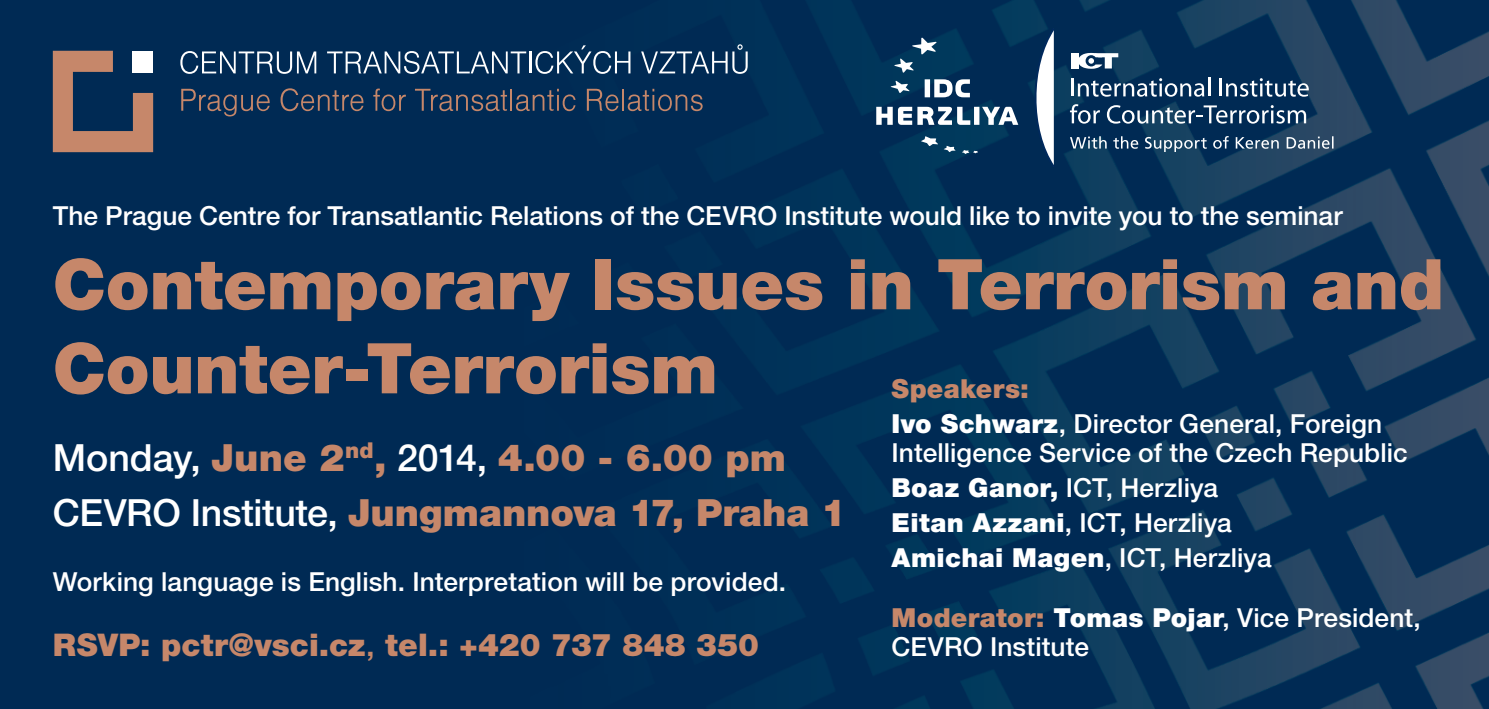
<style>
.page{position:relative;width:1489px;height:709px;background:#fff}
.page>*{position:absolute;margin:0;border:0;box-sizing:border-box;transform-origin:0 0}
.t1{font:900 70px/84px "Helvetica Neue LT Pro";letter-spacing:-.005em;color:#c6876a}
.t2{font:900 37.5px/55px "Helvetica Neue LT Pro";color:#c6876a}
.t3{font:900 31.25px "Helvetica Neue LT Pro";letter-spacing:.005em;color:#c6876a}
.t4{font:500 26.25px/35px "Helvetica Neue LT Pro";color:#fff}
.s1{font-weight:900;color:#c6876a}
.s2{font-weight:900}
.s3{font-weight:500;color:#fff}
.s4{font-weight:500}
</style>
<div class="page">
<img style="left:174px;top:0;width:1314px;height:709px">
<div style="left:0;top:0;width:174px;height:709px;background:#002a54"></div>
<svg style="left:53px;top:51px;width:100px;height:101px;background:#6c5d60"></svg>
<svg style="left:181px;top:89px;width:89px;height:27px;background:#283d58"></svg>
<svg style="left:280px;top:88px;width:83px;height:23px;background:#2c3e58"></svg>
<svg style="left:373px;top:89px;width:33px;height:22px"></svg>
<svg style="left:415px;top:89px;width:92px;height:22px;background:#2f4059"></svg>
<hr style="left:510px;top:89px;width:2px;height:22px;background:#c6876a">
<svg style="left:516px;top:89px;width:59px;height:22px"></svg>
<svg style="left:587px;top:89px;width:31px;height:22px"></svg>
<hr style="left:622px;top:89px;width:2px;height:22px;background:#c6876a">
<svg style="left:627px;top:89px;width:75px;height:22px;background:#2f4059"></svg>
<svg style="left:180px;top:51px;width:136px;height:23px;background:#405f7f"></svg>
<svg style="left:327px;top:51px;width:199px;height:23px;background:#3b5b7b"></svg>
<hr style="left:529px;top:51px;width:2px;height:22px;background:#fff">
<svg style="left:535px;top:45px;width:95px;height:29px;background:#2e5173"></svg>
<svg style="left:641px;top:44px;width:106px;height:30px;background:#2e5073"></svg>
<div style="left:132px;top:51px;width:21px;height:22px;background:#fff"></div>
<svg style="left:876px;top:79px;width:142px;height:46px"></svg>
<svg style="left:893px;top:37px;width:44px;height:36px;background:#2a5574"></svg>
<svg style="left:920px;top:136px;width:35px;height:16px"></svg>
<svg style="left:961px;top:150px;width:16px;height:4px"></svg>
<svg style="left:1029px;top:26px;width:27px;height:143px"></svg>
<svg style="left:1069px;top:136px;width:264px;height:16px;background:#40607c"></svg>
<svg style="left:1069px;top:104px;width:30px;height:20px"></svg>
<svg style="left:1106px;top:105px;width:199px;height:19px;background:#436280"></svg>
<svg style="left:1071px;top:78px;width:133px;height:19px"></svg>
<hr style="left:1207px;top:78px;width:3px;height:18px;background:#fff">
<svg style="left:1219px;top:78px;width:89px;height:19px"></svg>
<div style="left:1071px;top:53px;width:7px;height:15px;background:#fff"></div>
<svg style="left:1078px;top:53px;width:40px;height:16px"></svg>
<p class="t4" style="left:53px;top:201px;width:1291px">The Prague Centre for Transatlantic Relations of the CEVRO Institute would like to invite you to the seminar</p>
<h1 class="t1" style="left:53px;top:248px;width:1392px">Contemporary Issues in Terrorism and<br>Counter-Terrorism</h1>
<p class="t4" style="left:891px;top:374px;width:492px"><span class="s1">Speakers:<br></span><span class="s2">Ivo Schwarz</span>, Director General, Foreign</p>
<p class="t4" style="left:891px;top:437px;width:517px">Intelligence Service of the Czech Republic<br><span class="s2">Boaz Ganor,</span> ICT, Herzliya<br><span class="s2">Eitan Azzani</span>, ICT, Herzliya<br><span class="s2">Amichai Magen</span>, ICT, Herzliya</p>
<p class="t4" style="left:891px;top:605px;width:531px;line-height:28.8px"><span class="s1">Moderator:</span> <span class="s2">Tomas Pojar</span>, Vice President,<br>CEVRO Institute</p>
<h2 class="t2" style="left:53px;top:433px;width:795px"><span class="s3">Monday,</span> June 2<sup>nd</sup>, <span class="s3">2014,</span> 4.00 - 6.00 pm<br><span class="s3">CEVRO Institute,</span> Jungmannova 17, Praha 1</h2>
<p class="t4" style="left:53px;top:566px;width:734px">Working language is English. Interpretation will be provided.</p>
<p class="t3" style="left:53px;top:633px;width:707px">RSVP: pctr@vsci.cz<span class="s4">,</span> tel.: +420 737 848 350</p>
</div>
